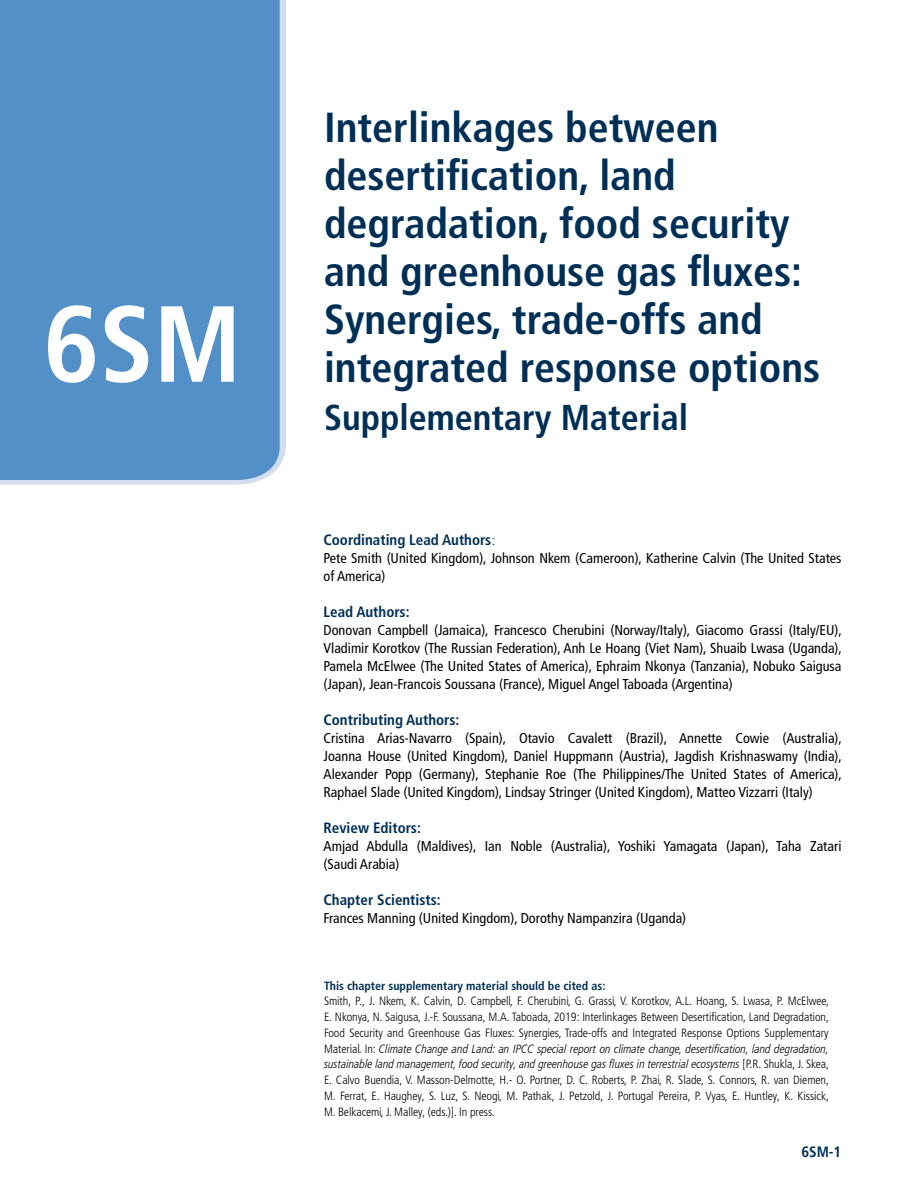
<style>
.page{position:relative;width:918px;height:1188px;background:#fff}
.page>*{position:absolute;margin:0;border:0;box-sizing:border-box;transform-origin:0 0}
.t1{font:700 condensed 108px "Frutiger LT Pro";color:#fff}
.t2{font:700 condensed 42px/48px "Frutiger LT Pro";color:#002f56}
.t3{font:700 condensed 36px "Frutiger LT Pro";color:#002f56}
.t4{font:700 condensed 15px "Frutiger LT Pro";color:#002f56}
.t5{font:700 condensed 15px "Frutiger LT Std";color:#002f56}
.t6{font:condensed 14.25px/18px "Frutiger LT Pro";color:#000}
.t7{font:300 condensed 12px/15.8px "Frutiger LT Pro";letter-spacing:-.005em;color:#000;text-align:justify}
.t8{font:700 condensed 12px "Frutiger LT Pro";color:#002f56}
.s1{font-family:"Times New Roman";font-weight:400;font-stretch:normal}
.s2{font-style:italic}
</style>
<div class="page">
<svg style="left:0;top:0;width:286px;height:485px;background:#d7dfed"></svg>
<div style="left:0;top:0;width:280px;height:480px;background:#5390c8"></div>
<h1 class="t1" style="left:43px;top:280px;width:200px">6SM</h1>
<h1 class="t1" style="left:43px;top:280px;width:112px">SP</h1>
<h2 class="t2" style="left:324px;top:103px;width:498px">Interlinkages between desertification, land degradation, food security and greenhouse gas fluxes:<br>Synergies, trade-offs and integrated response options</h2>
<h3 class="t3" style="left:324px;top:396px;width:366px">Supplementary Material</h3>
<p class="t4" style="left:324px;top:530px;width:174px">Coordinating Lead Authors<span class="s1">:</span></p>
<p class="t6" style="left:324px;top:549px;width:519px">Pete Smith (United Kingdom), Johnson Nkem (Cameroon), Katherine Calvin (The United States of America)</p>
<p class="t4" style="left:324px;top:602px;width:87px">Lead Authors:</p>
<p class="t6" style="left:324px;top:621px;width:520px;text-align:justify">Donovan Campbell (Jamaica), Francesco Cherubini (Norway/Italy), Giacomo Grassi (Italy/EU), Vladimir Korotkov (The Russian Federation), Anh Le Hoang (Viet Nam), Shuaib Lwasa (Uganda), Pamela McElwee (The United States of America), Ephraim Nkonya (Tanzania), Nobuko Saigusa (Japan), Jean-Francois Soussana (France), Miguel Angel Taboada (Argentina)</p>
<p class="t4" style="left:324px;top:710px;width:137px">Contributing Authors:</p>
<p class="t6" style="left:324px;top:729px;width:520px;text-align:justify">Cristina Arias-Navarro (Spain), Otavio Cavalett (Brazil), Annette Cowie (Australia), Joanna House (United Kingdom), Daniel Huppmann (Austria), Jagdish Krishnaswamy (India), Alexander Popp (Germany), Stephanie Roe (The Philippines/The United States of America), Raphael Slade (United Kingdom), Lindsay Stringer (United Kingdom), Matteo Vizzarri (Italy)</p>
<p class="t4" style="left:324px;top:818px;width:99px">Review Editors:</p>
<p class="t6" style="left:324px;top:837px;width:519px">Amjad Abdulla (Maldives), Ian Noble (Australia), Yoshiki Yamagata (Japan), Taha Zatari (Saudi Arabia)</p>
<p class="t4" style="left:324px;top:890px;width:119px">Chapter Scientists:</p>
<p class="t6" style="left:324px;top:909px;width:364px">Frances Manning (United Kingdom), Dorothy Nampanzira (Uganda)</p>
<p class="t8" style="left:324px;top:978px;width:283px">This chapter supplementary material should be cited as:</p>
<p class="t7" style="left:324px;top:994px;width:507px">Smith, P., J. Nkem, K. Calvin, D. Campbell, F. Cherubini, G. Grassi, V. Korotkov, A.L. Hoang, S. Lwasa, P. McElwee, E. Nkonya, N. Saigusa, J.-F. Soussana, M.A. Taboada, 2019: Interlinkages Between Desertification, Land Degradation, Food Security and Greenhouse Gas Fluxes: Synergies, Trade-offs and Integrated Response Options Supplementary Material. In: <span class="s2">Climate Change and Land: an IPCC special report on climate change, desertification, land degradation, sustainable land management, food security, and greenhouse gas fluxes in terrestrial ecosystems</span> [P.R. Shukla, J. Skea, E. Calvo Buendia, V. Masson-Delmotte, H.- O. Portner, D. C. Roberts, P. Zhai, R. Slade, S. Connors, R. van Diemen, M. Ferrat, E. Haughey, S. Luz, S. Neogi, M. Pathak, J. Petzold, J. Portugal Pereira, P. Vyas, E. Huntley, K. Kissick, M. Belkacemi, J. Malley, (eds.)]. In press.</p>
<p class="t5" style="left:801px;top:1143px;width:42px">6SM-1</p>
</div>
